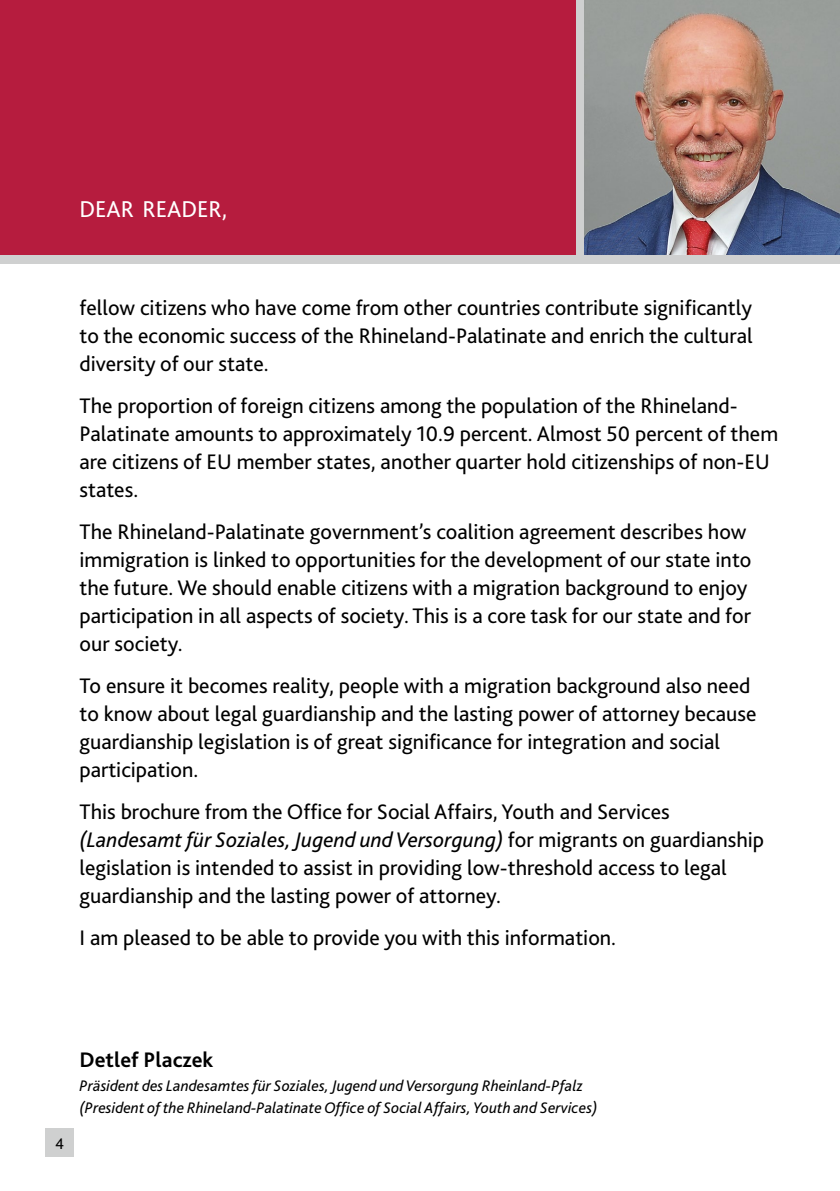
<style>
.page{position:relative;width:840px;height:1191px;background:#fff}
.page>*{position:absolute;margin:0;border:0;box-sizing:border-box;transform-origin:0 0}
.t1{font:24px "Bliss 2";color:#fff}
.t2{font:22px/28px "Bliss 2";color:#000}
.t3{font:italic 22px "Bliss 2";color:#000}
.t4{font:700 22px "Bliss 2";color:#000}
.t5{font:italic 16px "Bliss 2";color:#000}
.t6{font:16px "Bliss 2";color:#000}
.s1{font-style:normal}
</style>
<div class="page">
<div style="left:45px;top:1128px;width:29px;height:29px;background:#cfd0d0"></div>
<div style="left:0;top:0;width:839px;height:255px;background:#b61c3e"></div>
<div style="left:575px;top:0;width:9px;height:257px;background:#cfd0d0"></div>
<img style="left:584px;top:0;width:255px;height:255px">
<div style="left:0;top:255px;width:839px;height:9px;background:#cfd0d0"></div>
<h1 class="t1" style="left:79px;top:194px;width:149px">DEAR READER,</h1>
<p class="t2" style="left:79px;top:293px;width:673px">fellow citizens who have come from other countries contribute significantly</p>
<p class="t2" style="left:79px;top:321px;width:674px">to the economic success of the Rhineland-Palatinate and enrich the cultural</p>
<p class="t2" style="left:79px;top:349px;width:190px">diversity of our state.</p>
<p class="t2" style="left:79px;top:391px;width:700px">The proportion of foreign citizens among the population of the Rhineland-Palatinate amounts to approximately 10.9 percent. Almost 50 percent of them are citizens of EU member states, another quarter hold citizenships of non-EU states.</p>
<p class="t2" style="left:79px;top:517px;width:673px">The Rhineland-Palatinate government’s coalition agreement describes how immigration is linked to opportunities for the development of our state into the future. We should enable citizens with a migration background to enjoy participation in all aspects of society. This is a core task for our state and for our society.</p>
<p class="t2" style="left:79px;top:671px;width:672px">To ensure it becomes reality, people with a migration background also need</p>
<p class="t2" style="left:79px;top:699px;width:678px">to know about legal guardianship and the lasting power of attorney because</p>
<p class="t2" style="left:79px;top:727px;width:642px">guardianship legislation is of great significance for integration and social</p>
<p class="t2" style="left:79px;top:755px;width:120px">participation.</p>
<p class="t2" style="left:79px;top:797px;width:591px">This brochure from the Office for Social Affairs, Youth and Services</p>
<p class="t3" style="left:79px;top:826px;width:685px">(Landesamt für Soziales, Jugend und Versorgung) <span class="s1">for migrants on guardianship</span></p>
<p class="t2" style="left:79px;top:853px;width:648px">legislation is intended to assist in providing low-threshold access to legal</p>
<p class="t2" style="left:79px;top:881px;width:423px">guardianship and the lasting power of attorney.</p>
<p class="t2" style="left:79px;top:923px;width:538px">I am pleased to be able to provide you with this information.</p>
<p class="t6" style="left:55px;top:1133px;width:10px">4</p>
<p class="t4" style="left:79px;top:1046px;width:135px">Detlef Placzek</p>
<p class="t5" style="left:79px;top:1075px;width:504px">Präsident des Landesamtes für Soziales, Jugend und Versorgung Rheinland-Pfalz</p>
<p class="t5" style="left:79px;top:1097px;width:519px">(President of the Rhineland-Palatinate Office of Social Affairs, Youth and Services)</p>
</div>
